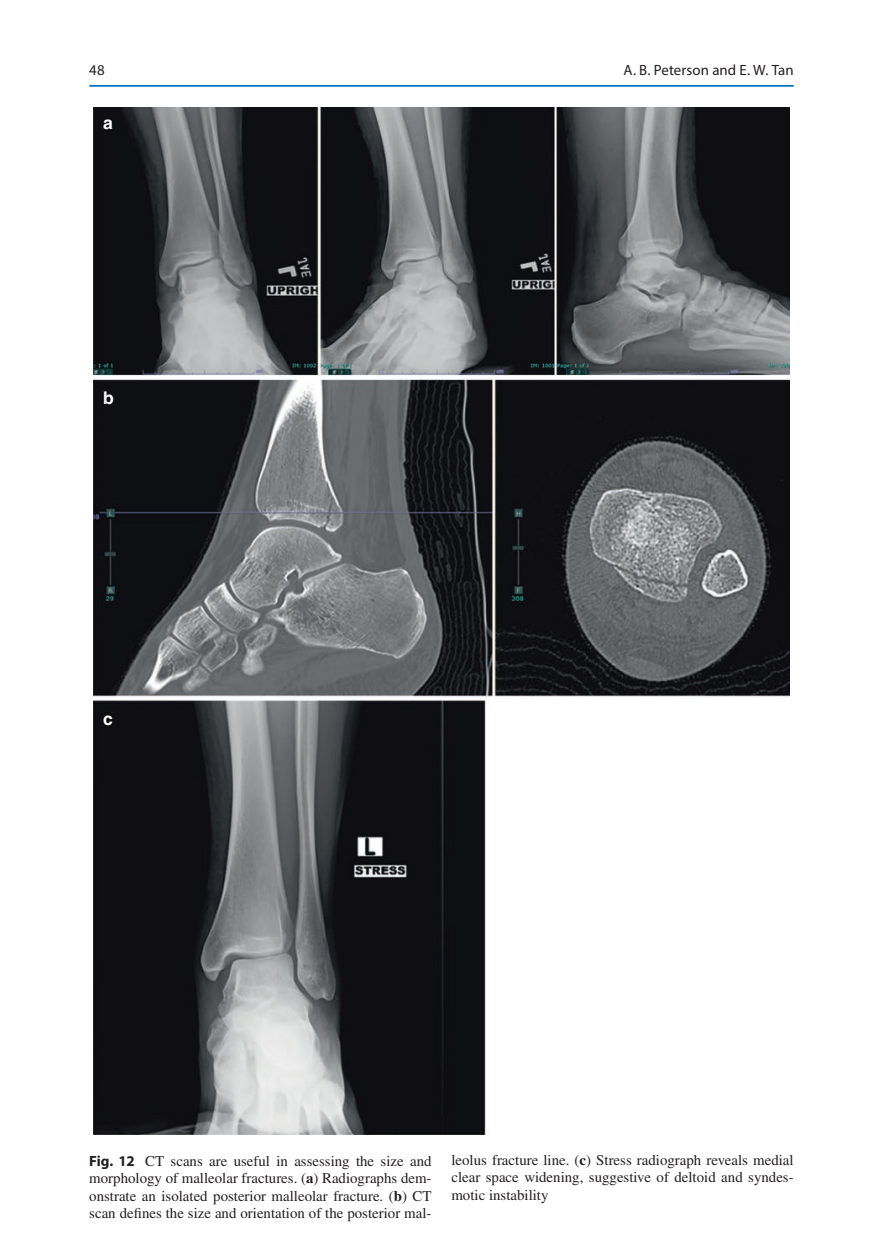
<style>
.page{position:relative;width:883px;height:1260px;background:#fff}
.page>*{position:absolute;margin:0;border:0;box-sizing:border-box;transform-origin:0 0}
.t1{font:700 17.5px "Helvetica";color:#fff}
.t2{font:14.88px/17.5px "Times LT Std";color:#231f20;text-align:justify}
.t3{font:14.88px "Myriad Pro";letter-spacing:.01em;color:#231f20}
.s1{font-family:"Myriad Pro";font-weight:700}
.s2{font-weight:700}
</style>
<div class="page">
<img style="left:93px;top:107px;width:697px;height:1027px">
<hr style="left:89px;top:85px;width:705px;height:2px;background:#0073bc">
<p class="t3" style="left:89px;top:61px;width:17px">48</p>
<p class="t1" style="left:103px;top:113px;width:11px">a</p>
<p class="t1" style="left:103px;top:387px;width:12px">b</p>
<p class="t1" style="left:103px;top:709px;width:11px">c</p>
<p class="t3" style="left:624px;top:61px;width:172px">A. B. Peterson and E. W. Tan</p>
<p class="t2" style="left:89px;top:1152px;width:344px"><span class="s1">Fig. 12</span> CT scans are useful in assessing the size and morphology of malleolar fractures. (<span class="s2">a</span>) Radiographs dem&shy;onstrate an isolated posterior malleolar fracture. (<span class="s2">b</span>) CT scan defines the size and orientation of the posterior mal-</p>
<p class="t2" style="left:451px;top:1151px;width:344px">leolus fracture line. (<span class="s2">c</span>) Stress radiograph reveals medial clear space widening, suggestive of deltoid and syndes&shy;motic instability</p>
</div>
